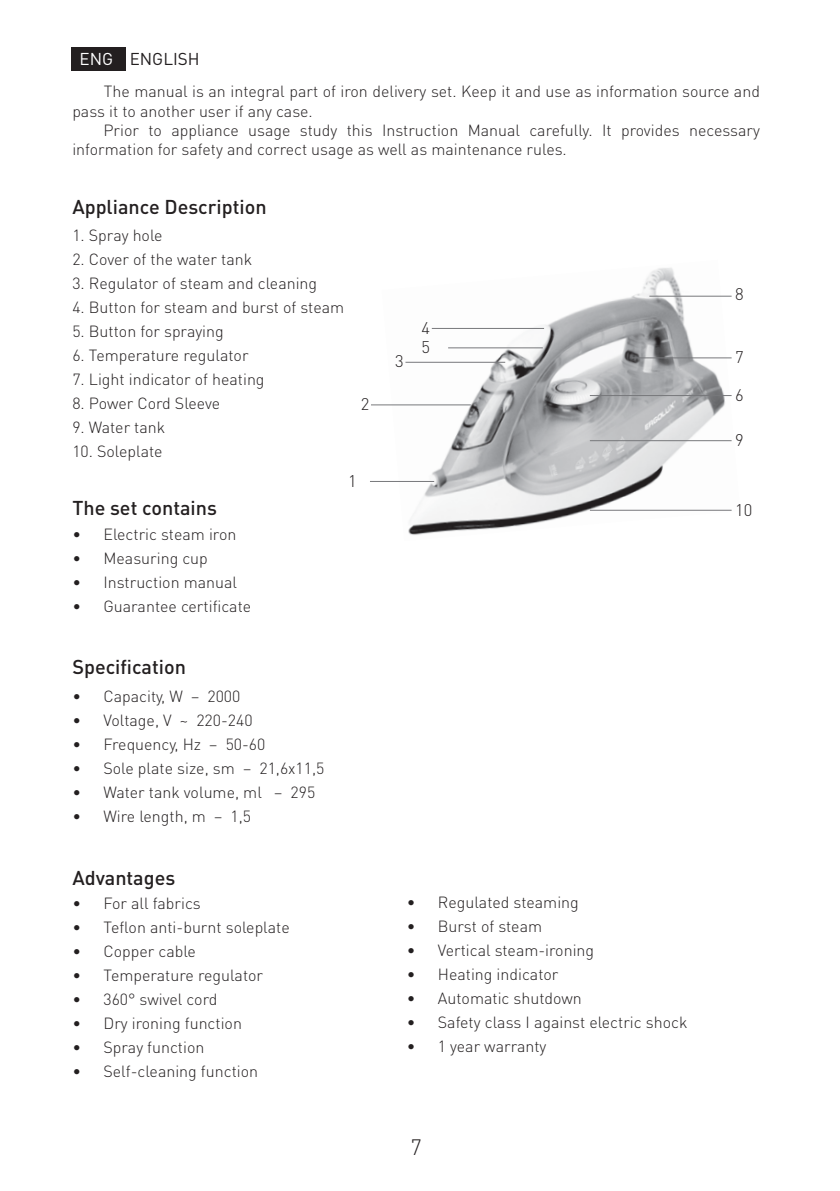
<style>
.page{position:relative;width:840px;height:1191px;background:#fff}
.page>*{position:absolute;margin:0;border:0;box-sizing:border-box;transform-origin:0 0}
.t1{font:300 22px "DIN Pro";color:#231f20}
.t2{font:500 19.8px "DIN Pro";color:#231f20}
.t3{font:17px "DIN Pro";color:#231f20}
.t4{font:300 16.6px/19.4px "DIN Pro";color:#231f20}
.t5{font:300 16px/19.2px "DIN Pro";color:#231f20}
.s1{color:#fff}
</style>
<div class="page">
<div style="left:71px;top:48px;width:54px;height:23px;background:#231f20"></div>
<img style="left:381px;top:268px;width:351px;height:267px">
<hr style="left:649px;top:296px;width:82px;height:1px;background:#77787b">
<hr style="left:589px;top:395px;width:142px;height:1px;background:#77787b">
<hr style="left:589px;top:440px;width:142px;height:1px;background:#77787b">
<hr style="left:589px;top:510px;width:142px;height:1px;background:#77787b">
<hr style="left:370px;top:481px;width:64px;height:1px;background:#77787b">
<hr style="left:431px;top:328px;width:112px;height:1px;background:#77787b">
<hr style="left:448px;top:347px;width:94px;height:1px;background:#77787b">
<hr style="left:371px;top:404px;width:99px;height:1px;background:#77787b">
<hr style="left:631px;top:357px;width:100px;height:1px;background:#77787b">
<hr style="left:405px;top:362px;width:100px;height:1px;background:#77787b">
<p class="t3" style="left:80px;top:48px;width:121px"><span class="s1">ENG</span> ENGLISH</p>
<p class="t5" style="left:72px;top:81px;width:688px;text-indent:32px">The manual is an integral part of iron delivery set. Keep it and use as information source and pass it to another user if any case.</p>
<p class="t5" style="left:72px;top:120px;width:688px;text-indent:31px">Prior to appliance usage study this Instruction Manual carefully. It provides necessary information for safety and correct usage as well as maintenance rules.</p>
<p class="t2" style="left:72px;top:193px;width:196px">Appliance Description</p>
<p class="t5" style="left:72px;top:225px;width:92px">1. Spray hole</p>
<p class="t5" style="left:72px;top:249px;width:181px">2. Cover of the water tank</p>
<p class="t5" style="left:72px;top:273px;width:246px">3. Regulator of steam and cleaning</p>
<p class="t5" style="left:72px;top:297px;width:273px">4. Button for steam and burst of steam</p>
<p class="t5" style="left:72px;top:321px;width:153px">5. Button for spraying</p>
<p class="t5" style="left:72px;top:345px;width:178px">6. Temperature regulator</p>
<p class="t5" style="left:72px;top:369px;width:194px">7. Light indicator of heating</p>
<p class="t5" style="left:72px;top:393px;width:149px">8. Power Cord Sleeve</p>
<p class="t5" style="left:72px;top:417px;width:94px">9. Water tank</p>
<p class="t5" style="left:72px;top:441px;width:92px">10. Soleplate</p>
<p class="t2" style="left:72px;top:495px;width:146px">The set contains</p>
<p class="t5" style="left:72px;top:524px;width:165px">• Electric steam iron</p>
<p class="t5" style="left:72px;top:548px;width:137px">• Measuring cup</p>
<p class="t5" style="left:72px;top:572px;width:166px">• Instruction manual</p>
<p class="t5" style="left:72px;top:596px;width:180px">• Guarantee certificate</p>
<p class="t4" style="left:348px;top:470px;width:10px">1</p>
<p class="t4" style="left:360px;top:394px;width:10px">2</p>
<p class="t2" style="left:72px;top:653px;width:115px">Specification</p>
<p class="t5" style="left:72px;top:686px;width:169px">• Capacity, W – 2000</p>
<p class="t5" style="left:72px;top:710px;width:182px">• Voltage, V ~ 220-240</p>
<p class="t5" style="left:72px;top:734px;width:194px">• Frequency, Hz – 50-60</p>
<p class="t5" style="left:72px;top:758px;width:253px">• Sole plate size, sm – 21,6x11,5</p>
<p class="t5" style="left:72px;top:782px;width:244px">• Water tank volume, ml – 295</p>
<p class="t5" style="left:72px;top:806px;width:180px">• Wire length, m – 1,5</p>
<p class="t2" style="left:72px;top:864px;width:104px">Advantages</p>
<p class="t5" style="left:72px;top:892px;width:130px">• For all fabrics</p>
<p class="t5" style="left:72px;top:916px;width:219px">• Teflon anti-burnt soleplate</p>
<p class="t5" style="left:72px;top:940px;width:125px">• Copper cable</p>
<p class="t5" style="left:72px;top:964px;width:192px">• Temperature regulator</p>
<p class="t5" style="left:72px;top:988px;width:146px">• 360° swivel cord</p>
<p class="t5" style="left:72px;top:1012px;width:171px">• Dry ironing function</p>
<p class="t5" style="left:72px;top:1036px;width:133px">• Spray function</p>
<p class="t5" style="left:72px;top:1060px;width:187px">• Self-cleaning function</p>
<p class="t4" style="left:395px;top:351px;width:10px">3</p>
<p class="t4" style="left:421px;top:317px;width:10px">4<br>5</p>
<p class="t5" style="left:406px;top:892px;width:173px">• Regulated steaming</p>
<p class="t5" style="left:406px;top:916px;width:137px">• Burst of steam</p>
<p class="t5" style="left:406px;top:940px;width:189px">• Vertical steam-ironing</p>
<p class="t5" style="left:406px;top:964px;width:153px">• Heating indicator</p>
<p class="t5" style="left:406px;top:988px;width:177px">• Automatic shutdown</p>
<p class="t5" style="left:406px;top:1012px;width:282px">• Safety class I against electric shock</p>
<p class="t5" style="left:406px;top:1036px;width:141px">• 1 year warranty</p>
<h1 class="t1" style="left:410px;top:1131px;width:13px">7</h1>
<p class="t4" style="left:734px;top:283px;width:10px">8</p>
<p class="t4" style="left:734px;top:347px;width:10px">7</p>
<p class="t4" style="left:734px;top:384px;width:10px">6</p>
<p class="t4" style="left:734px;top:430px;width:10px">9</p>
<p class="t4" style="left:734px;top:499px;width:19px">10</p>
</div>
